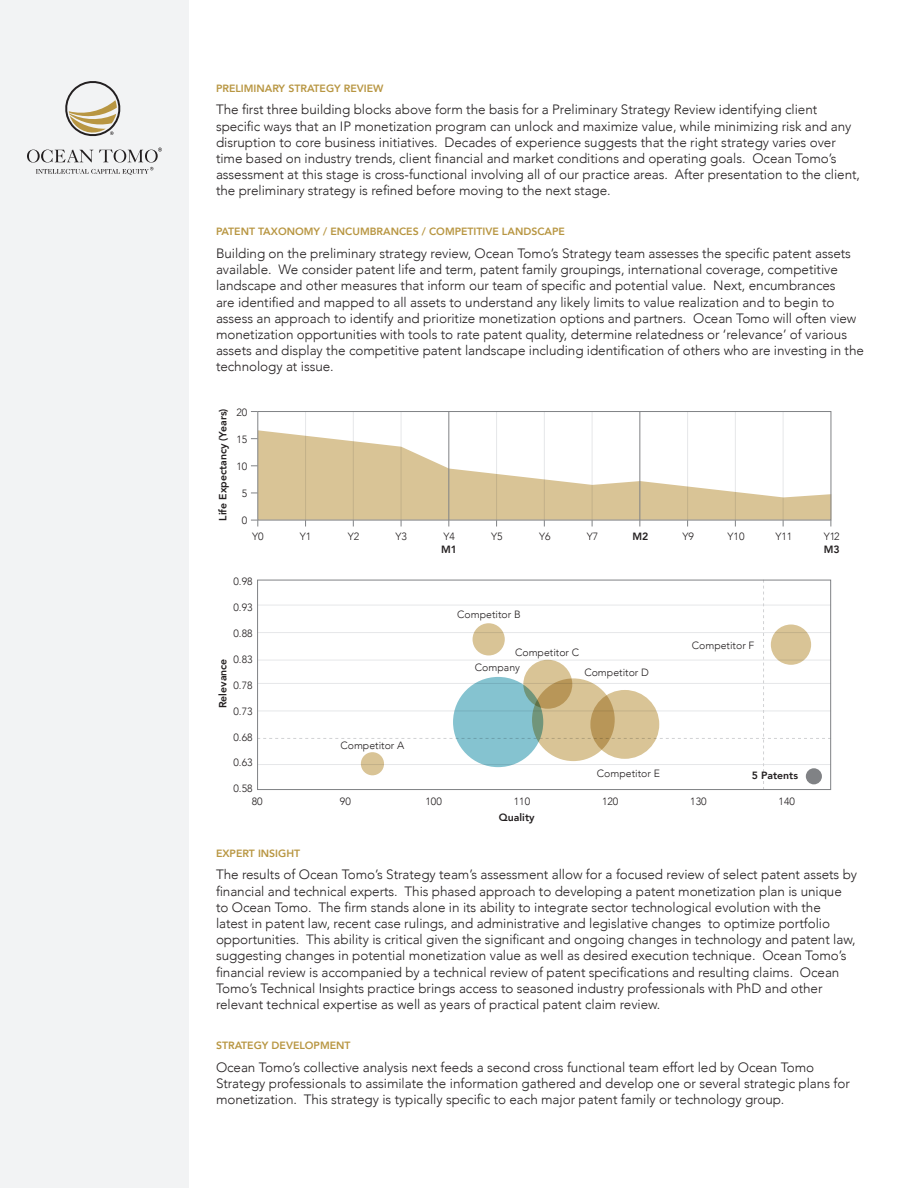
<style>
.page{position:relative;width:918px;height:1188px;background:#fff}
.page>*{position:absolute;margin:0;border:0;box-sizing:border-box;transform-origin:0 0}
.t1{font:300 13.5px/16.2px "Avenir";letter-spacing:-.005em;color:#231f20}
.t2{font:300 10.5px "Avenir";color:#231f20}
.t3{font:800 10.5px "Avenir";color:#b89642}
.t4{font:800 10.5px "Avenir";color:#231f20}
</style>
<div class="page">
<div style="left:0;top:0;width:189px;height:1188px;background:#f2f3f4"></div>
<svg style="left:27px;top:148px;width:135px;height:27px"></svg>
<svg style="left:65px;top:81px;width:56px;height:56px"></svg>
<svg style="left:259px;top:582px;width:570px;height:206px"></svg>
<div style="left:806px;top:768px;width:16px;height:16px;background:#808285;border-radius:50%"></div>
<div style="left:257px;top:580px;width:574px;height:210px;border:1px solid #808285"></div>
<div style="left:473px;top:623px;width:32px;height:32px;background:#d9c496;border-radius:50%"></div>
<div style="left:523px;top:660px;width:49px;height:49px;background:#d9c496;border-radius:50%"></div>
<div style="left:361px;top:752px;width:23px;height:23px;background:#d9c496;border-radius:50%"></div>
<div style="left:453px;top:677px;width:90px;height:90px;background:#85c3d0;border-radius:50%"></div>
<div style="left:771px;top:625px;width:40px;height:40px;background:#d9c496;border-radius:50%"></div>
<svg style="left:532px;top:678px;width:83px;height:83px;background:#cbb98a"></svg>
<svg style="left:590px;top:690px;width:69px;height:69px;background:#d0b887"></svg>
<hr style="left:353px;top:411px;width:1px;height:109px;background:#e6e7e9">
<hr style="left:544px;top:411px;width:1px;height:109px;background:#e6e7e9">
<hr style="left:735px;top:411px;width:1px;height:109px;background:#e6e7e9">
<hr style="left:783px;top:411px;width:1px;height:109px;background:#e6e7e9">
<hr style="left:305px;top:411px;width:1px;height:109px;background:#e6e7e9">
<svg style="left:251px;top:520px;width:7px;height:7px"></svg>
<hr style="left:496px;top:411px;width:1px;height:109px;background:#e6e7e9">
<hr style="left:687px;top:411px;width:1px;height:109px;background:#e6e7e9">
<hr style="left:401px;top:411px;width:1px;height:109px;background:#e6e7e9">
<hr style="left:592px;top:411px;width:1px;height:109px;background:#e6e7e9">
<svg style="left:259px;top:430px;width:570px;height:88px;fill:#d9c496"></svg>
<div style="left:257px;top:411px;width:574px;height:109px;border:1px solid #808285"></div>
<hr style="left:448px;top:411px;width:1px;height:109px;background:#808285">
<hr style="left:639px;top:411px;width:1px;height:109px;background:#808285">
<p class="t3" style="left:216px;top:80px;width:169px">PRELIMINARY STRATEGY REVIEW</p>
<p class="t1" style="left:216px;top:102px;width:646px">The first three building blocks above form the basis for a Preliminary Strategy Review identifying client specific ways that an IP monetization program can unlock and maximize value, while minimizing risk and any disruption to core business initiatives. Decades of experience suggests that the right strategy varies over time based on industry trends, client financial and market conditions and operating goals. Ocean Tomo’s assessment at this stage is cross-functional involving all of our practice areas. After presentation to the client, the preliminary strategy is refined before moving to the next stage.</p>
<p class="t3" style="left:216px;top:223px;width:350px">PATENT TAXONOMY / ENCUMBRANCES / COMPETITIVE LANDSCAPE</p>
<p class="t1" style="left:216px;top:245px;width:650px">Building on the preliminary strategy review, Ocean Tomo’s Strategy team assesses the specific patent assets available. We consider patent life and term, patent family groupings, international coverage, competitive landscape and other measures that inform our team of specific and potential value. Next, encumbrances<br>are identified and mapped to all assets to understand any likely limits to value realization and to begin to assess an approach to identify and prioritize monetization options and partners. Ocean Tomo will often view monetization opportunities with tools to rate patent quality, determine relatedness or ‘relevance’ of various assets and display the competitive patent landscape including identification of others who are investing in the technology at issue.</p>
<p class="t2" style="left:236px;top:406px;width:12px">20</p>
<p class="t2" style="left:236px;top:433px;width:12px">15</p>
<p class="t2" style="left:236px;top:460px;width:12px">10</p>
<p class="t2" style="left:242px;top:487px;width:7px">5</p>
<p class="t2" style="left:242px;top:514px;width:7px">0</p>
<p class="t4" style="left:215px;top:521px;width:114px;rotate:-90deg">Life Expectancy (Years)</p>
<p class="t2" style="left:252px;top:531px;width:13px">Y0</p>
<p class="t2" style="left:300px;top:531px;width:13px">Y1</p>
<p class="t2" style="left:396px;top:531px;width:13px">Y3</p>
<p class="t2" style="left:443px;top:531px;width:13px">Y4</p>
<p class="t2" style="left:539px;top:531px;width:13px">Y6</p>
<p class="t2" style="left:683px;top:531px;width:13px">Y9</p>
<p class="t4" style="left:441px;top:541px;width:17px">M1</p>
<p class="t2" style="left:348px;top:531px;width:13px">Y2</p>
<p class="t2" style="left:491px;top:531px;width:13px">Y5</p>
<p class="t2" style="left:587px;top:531px;width:13px">Y7</p>
<p class="t4" style="left:632px;top:529px;width:17px">M2</p>
<p class="t2" style="left:728px;top:531px;width:18px">Y10</p>
<p class="t2" style="left:775px;top:531px;width:18px">Y11</p>
<p class="t2" style="left:824px;top:531px;width:17px">Y12</p>
<p class="t4" style="left:824px;top:541px;width:17px">M3</p>
<p class="t2" style="left:234px;top:575px;width:21px">0.98</p>
<p class="t2" style="left:234px;top:601px;width:21px">0.93</p>
<p class="t2" style="left:234px;top:627px;width:21px">0.88</p>
<p class="t2" style="left:234px;top:653px;width:21px">0.83</p>
<p class="t2" style="left:234px;top:679px;width:21px">0.78</p>
<p class="t2" style="left:234px;top:705px;width:21px">0.73</p>
<p class="t2" style="left:234px;top:731px;width:21px">0.68</p>
<p class="t2" style="left:234px;top:757px;width:21px">0.63</p>
<p class="t2" style="left:234px;top:783px;width:21px">0.58</p>
<p class="t2" style="left:252px;top:795px;width:12px">80</p>
<p class="t2" style="left:340px;top:795px;width:12px">90</p>
<p class="t2" style="left:426px;top:795px;width:18px">100</p>
<p class="t2" style="left:514px;top:795px;width:18px">110</p>
<p class="t2" style="left:602px;top:795px;width:18px">120</p>
<p class="t2" style="left:690px;top:795px;width:18px">130</p>
<p class="t2" style="left:779px;top:795px;width:18px">140</p>
<p class="t2" style="left:457px;top:608px;width:65px">Competitor B</p>
<p class="t2" style="left:515px;top:646px;width:66px">Competitor C</p>
<p class="t2" style="left:692px;top:639px;width:64px">Competitor F</p>
<p class="t4" style="left:215px;top:708px;width:51px;rotate:-90deg">Relevance</p>
<p class="t2" style="left:475px;top:661px;width:47px">Company</p>
<p class="t2" style="left:584px;top:666px;width:66px">Competitor D</p>
<p class="t2" style="left:340px;top:740px;width:66px">Competitor A</p>
<p class="t2" style="left:597px;top:767px;width:65px">Competitor E</p>
<p class="t4" style="left:752px;top:767px;width:48px">5 Patents</p>
<p class="t4" style="left:499px;top:810px;width:37px">Quality</p>
<p class="t3" style="left:216px;top:845px;width:86px">EXPERT INSIGHT</p>
<p class="t1" style="left:216px;top:867px;width:643px">The results of Ocean Tomo’s Strategy team’s assessment allow for a focused review of select patent assets by financial and technical experts. This phased approach to developing a patent monetization plan is unique to Ocean Tomo. The firm stands alone in its ability to integrate sector technological evolution with the<br>latest in patent law, recent case rulings, and administrative and legislative changes to optimize portfolio opportunities. This ability is critical given the significant and ongoing changes in technology and patent law, suggesting changes in potential monetization value as well as desired execution technique. Ocean Tomo’s financial review is accompanied by a technical review of patent specifications and resulting claims. Ocean Tomo’s Technical Insights practice brings access to seasoned industry professionals with PhD and other relevant technical expertise as well as years of practical patent claim review.</p>
<p class="t3" style="left:216px;top:1037px;width:136px">STRATEGY DEVELOPMENT</p>
<p class="t1" style="left:216px;top:1059px;width:635px">Ocean Tomo’s collective analysis next feeds a second cross functional team effort led by Ocean Tomo<br>Strategy professionals to assimilate the information gathered and develop one or several strategic plans for monetization. This strategy is typically specific to each major patent family or technology group.</p>
</div>
